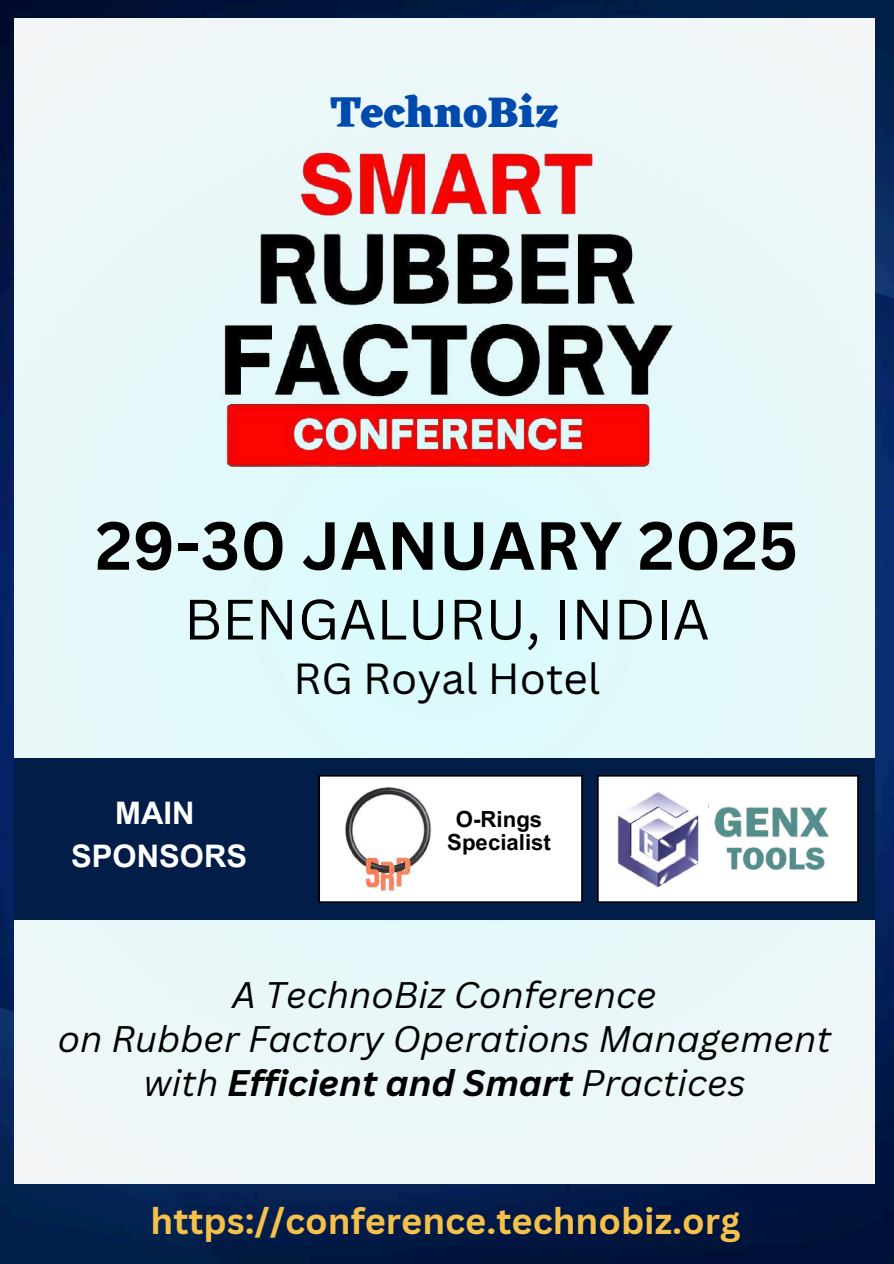
<style>
.page{position:relative;width:894px;height:1264px;background:#fff}
.page>*{position:absolute;margin:0;border:0;box-sizing:border-box;transform-origin:0 0}
.t1{font:700 66.45px "Canva Sans";color:#000}
.t2{font:55.5px "Canva Sans";color:#000}
.t3{font:800 44.1px "Eczar";color:#004aad}
.t4{font:42.3px "Canva Sans";color:#000}
.t5{font:700 36.15px "Canva Sans";color:#f6c14a}
.t6{font:italic 36px/43.8px "Canva Sans";color:#000;text-align:center}
.t7{font:700 31.05px/42.2px "Arial MT Pro";color:#fefffe;text-align:center}
.t8{font:700 22.2px/23.7px "Arial MT Pro";color:#000;text-align:center}
.s1{font-weight:700}
</style>
<div class="page">
<img style="left:0;top:0;width:893px;height:1263px">
<div style="left:14px;top:19px;width:860px;height:1164px;background:linear-gradient(to right,#e7f7f9,#e7f7f9)"></div>
<img style="left:211px;top:141px;width:466px;height:337px">
<div style="left:14px;top:758px;width:860px;height:161px;background:#031d49"></div>
<div style="left:319px;top:775px;width:263px;height:127px;background:#fff"></div>
<img style="left:335px;top:781px;width:102px;height:115px">
<svg style="left:597px;top:775px;width:261px;height:127px;background:#ececec"></svg>
<img style="left:611px;top:781px;width:97px;height:114px">
<img style="left:722px;top:847px;width:109px;height:28px">
<img style="left:707px;top:793px;width:124px;height:54px">
<p class="t3" style="left:330px;top:85px;width:230px">TechnoBiz</p>
<h1 class="t1" style="left:95px;top:498px;width:704px">29-30 JANUARY 2025</h1>
<h2 class="t2" style="left:184px;top:580px;width:527px">BENGALURU, INDIA</h2>
<p class="t4" style="left:293px;top:648px;width:308px">RG Royal Hotel</p>
<p class="t7" style="left:71px;top:796px;width:177px">MAIN<br>SPONSORS</p>
<p class="t8" style="left:447px;top:810px;width:105px">O-Rings<br>Specialist</p>
<p class="t6" style="left:58px;top:972px;width:774px">A TechnoBiz Conference<br>on Rubber Factory Operations Management with <span class="s1">Efficient and Smart</span> Practices</p>
<p class="t5" style="left:150px;top:1195px;width:591px">https://conference.technobiz.org</p>
</div>
